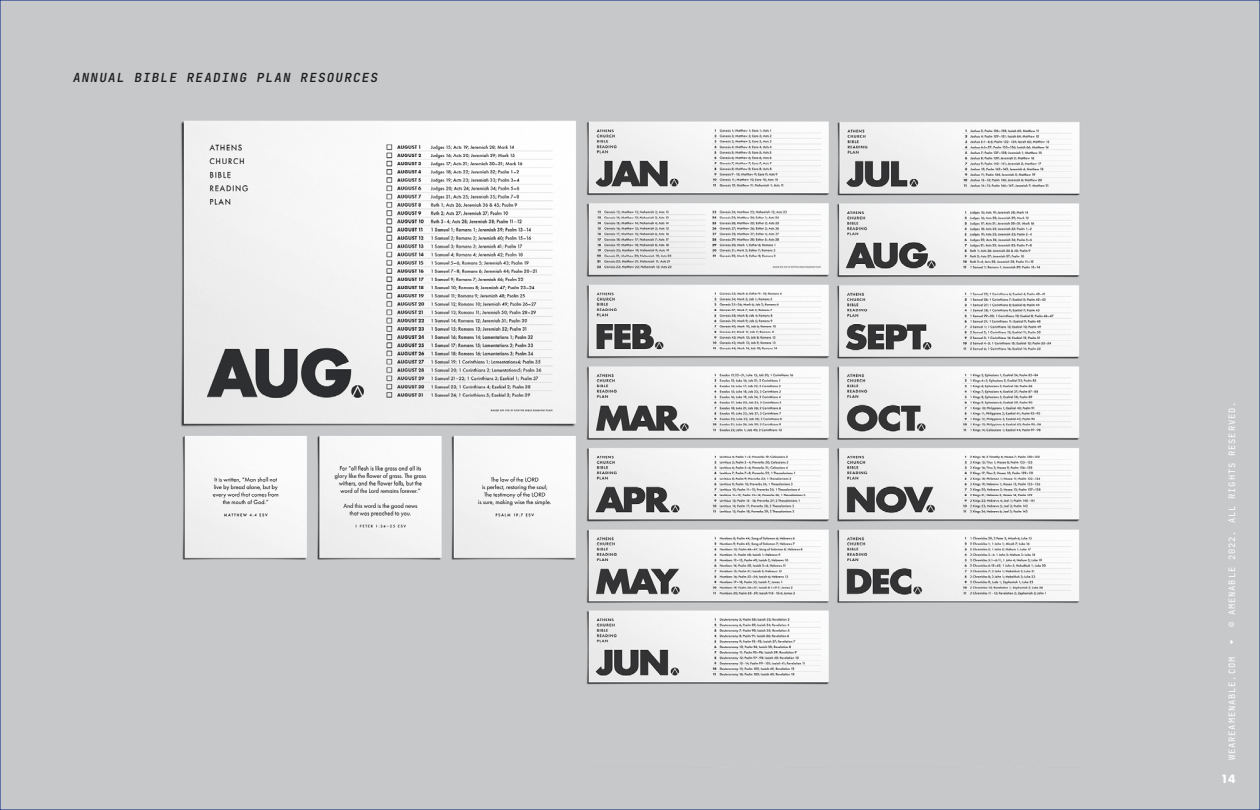
<style>
.page{position:relative;width:1260px;height:810px;background:#c7c8ca}
.page>*{position:absolute;margin:0;border:0;box-sizing:border-box;transform-origin:0 0}
.t1{font:italic 600 12.5px "Jet Brains Mono";letter-spacing:.1em;color:#1c1f21}
.t2{font:700 12.5px "Futura PT";color:#fff}
.t3{font:8.75px "Jet Brains Mono";letter-spacing:.1em;color:#fff}
.s1{font-family:"Eingrantch Mono";font-size:10px}
</style>
<div class="page">
<img style="left:181px;top:120px;width:899px;height:565px">
<h1 class="t1" style="left:73px;top:69px;width:307px">ANNUAL BIBLE READING PLAN RESOURCES</h1>
<p class="t3" style="left:1226px;top:627px;width:227px;rotate:-90deg">© AMENABLE 2022. ALL RIGHTS RESERVED.</p>
<p class="t3" style="left:1226px;top:760px;width:123px;rotate:-90deg">WEAREAMENABLE.COM <span class="s1">❤</span></p>
<h1 class="t2" style="left:1221px;top:770px;width:16px">14</h1>
</div>
